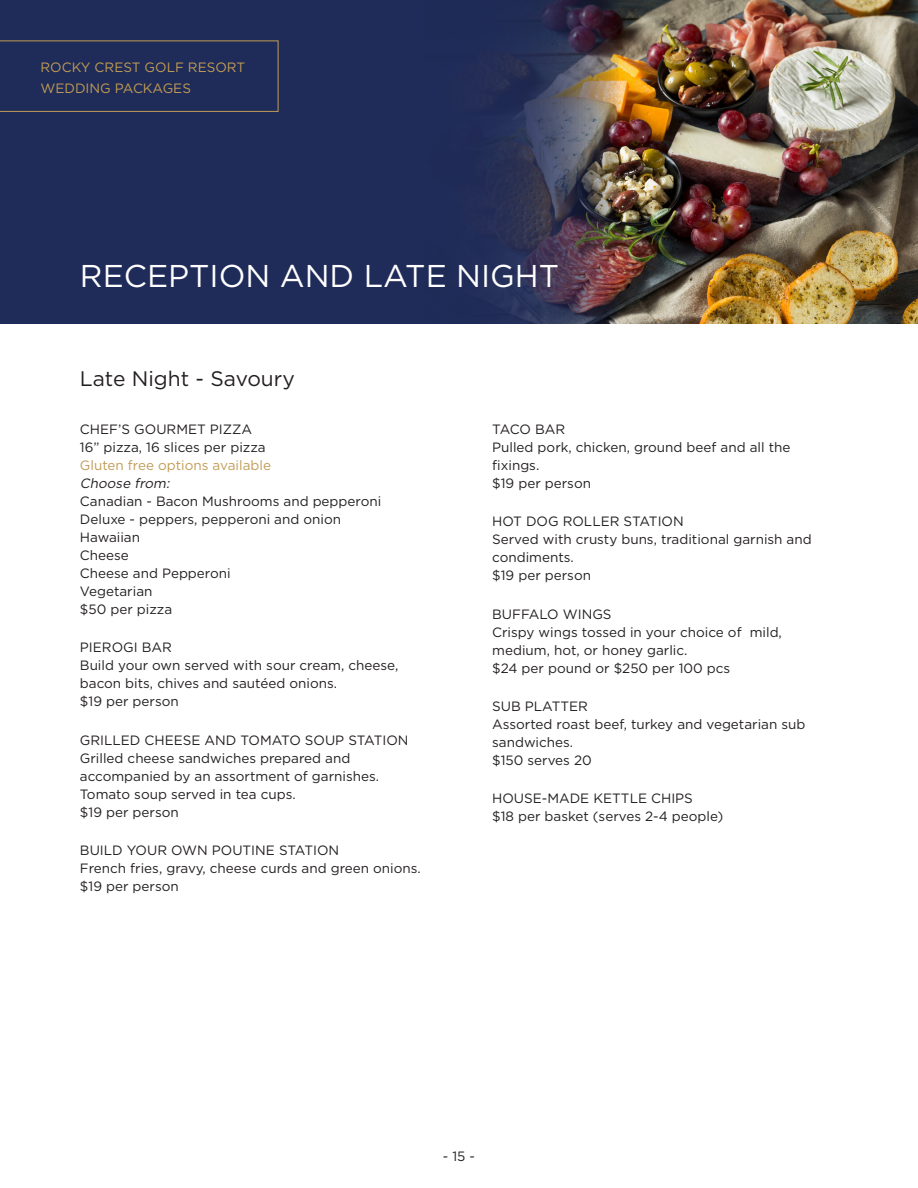
<style>
.page{position:relative;width:918px;height:1188px;background:#fff}
.page>*{position:absolute;margin:0;border:0;box-sizing:border-box;transform-origin:0 0}
.t1{font:31.5px "Gotham";color:#fff}
.t2{font:21px "Gotham";color:#231f20}
.t3{font:13.5px/18px "Gotham";color:#231f20}
.t4{font:13.5px "Gotham";color:#c19c55}
.s1{color:#c19c55}
.s2{font-style:italic}
</style>
<div class="page">
<img style="left:619px;top:0;width:299px;height:324px">
<svg style="left:270px;top:0;width:349px;height:324px;background:#2c3356"></svg>
<div style="left:0;top:0;width:270px;height:324px;background:#1f2b58"></div>
<svg style="left:0;top:40px;width:278px;height:72px"></svg>
<p class="t4" style="left:40px;top:58px;width:206px">ROCKY CREST GOLF RESORT</p>
<p class="t4" style="left:40px;top:79px;width:152px">WEDDING PACKAGES</p>
<p class="t1" style="left:80px;top:255px;width:481px">RECEPTION AND LATE NIGHT</p>
<p class="t2" style="left:80px;top:365px;width:216px">Late Night - Savoury</p>
<p class="t3" style="left:80px;top:420px;width:303px">CHEF’S GOURMET PIZZA<br>16” pizza, 16 slices per pizza<br><span class="s1">Gluten free options available<br></span><span class="s2">Choose from:<br></span>Canadian - Bacon Mushrooms and pepperoni<br>Deluxe - peppers, pepperoni and onion<br>Hawaiian<br>Cheese<br>Cheese and Pepperoni<br>Vegetarian<br>$50 per pizza</p>
<p class="t3" style="left:80px;top:638px;width:320px">PIEROGI BAR<br>Build your own served with sour cream, cheese, bacon bits, chives and sautéed onions.<br>$19 per person</p>
<p class="t3" style="left:80px;top:731px;width:330px">GRILLED CHEESE AND TOMATO SOUP STATION Grilled cheese sandwiches prepared and accompanied by an assortment of garnishes.<br>Tomato soup served in tea cups.<br>$19 per person</p>
<p class="t3" style="left:80px;top:841px;width:343px">BUILD YOUR OWN POUTINE STATION<br>French fries, gravy, cheese curds and green onions. $19 per person</p>
<p class="t3" style="left:492px;top:420px;width:300px">TACO BAR<br>Pulled pork, chicken, ground beef and all the fixings.<br>$19 per person</p>
<p class="t3" style="left:492px;top:512px;width:321px">HOT DOG ROLLER STATION<br>Served with crusty buns, traditional garnish and condiments.<br>$19 per person</p>
<p class="t3" style="left:492px;top:605px;width:291px">BUFFALO WINGS<br>Crispy wings tossed in your choice of mild, medium, hot, or honey garlic.<br>$24 per pound or $250 per 100 pcs</p>
<p class="t3" style="left:492px;top:697px;width:315px">SUB PLATTER<br>Assorted roast beef, turkey and vegetarian sub sandwiches.<br>$150 serves 20</p>
<p class="t3" style="left:492px;top:789px;width:233px">HOUSE-MADE KETTLE CHIPS<br>$18 per basket (serves 2-4 people)</p>
<p class="t3" style="left:443px;top:1147px;width:34px">- 15 -</p>
</div>
